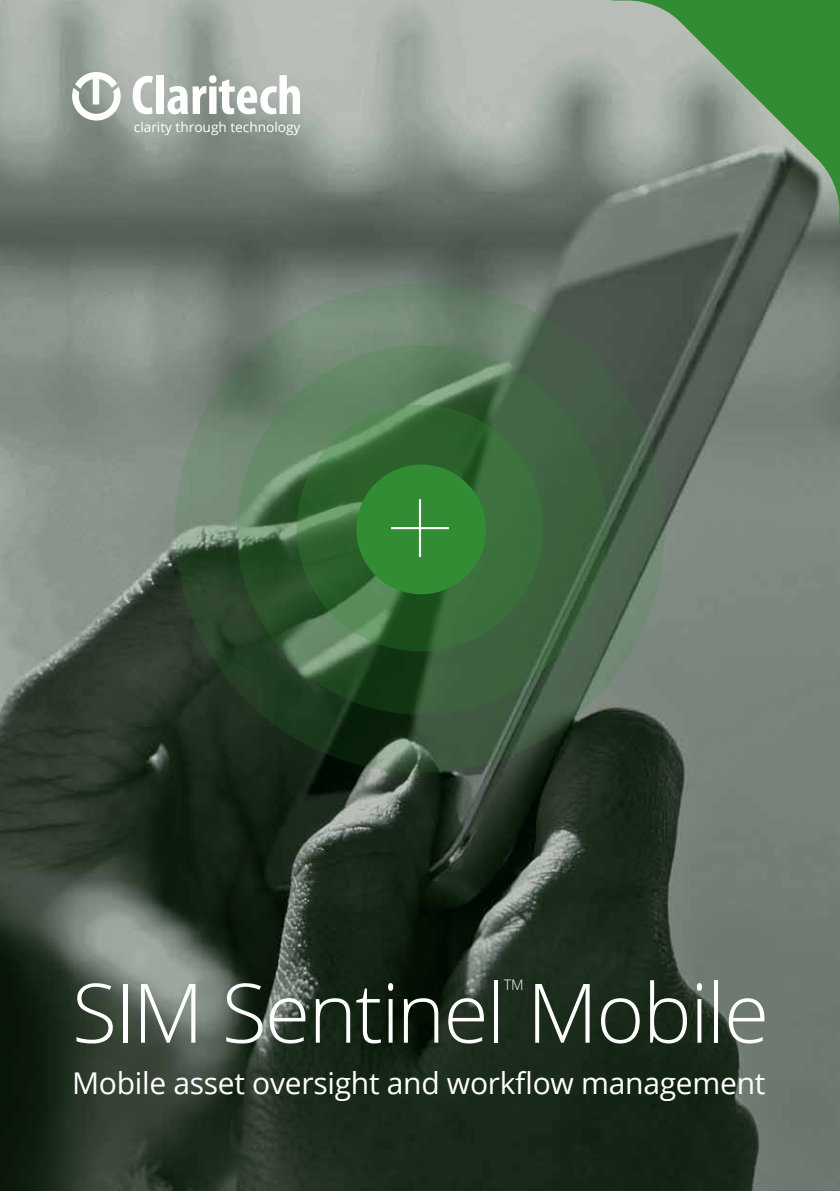
<style>
.page{position:relative;width:840px;height:1191px;background:#fff}
.page>*{position:absolute;margin:0;border:0;box-sizing:border-box;transform-origin:0 0}
.t1{font:300 82.2px "Open Sans";letter-spacing:-.02em;color:#fff}
.t2{font:30px "Open Sans";letter-spacing:-.01em;color:#fff}
.t3{font:300 14.6px "Open Sans";color:#fff}
.t4{font:13.6px "Open Sans";color:#fff}
</style>
<div class="page">
<img style="left:0;top:0;width:839px;height:1191px">
<svg style="left:175px;top:283px;width:489px;height:489px;background:#4e6650"></svg>
<svg style="left:237px;top:345px;width:369px;height:370px;background:#466a48"></svg>
<svg style="left:296px;top:405px;width:247px;height:246px;background:#386c39"></svg>
<div style="left:356px;top:464px;width:130px;height:130px;background:#328c33;border-radius:50%"></div>
<hr style="left:418px;top:499px;width:3px;height:58px;background:#fff">
<hr style="left:391px;top:527px;width:57px;height:2px;background:#fff">
<svg style="left:611px;top:0;width:228px;height:225px;background:#729474"></svg>
<svg style="left:133px;top:76px;width:20px;height:38px"></svg>
<div style="left:156px;top:75px;width:8px;height:39px;background:#fff"></div>
<svg style="left:167px;top:75px;width:133px;height:39px"></svg>
<svg style="left:72px;top:72px;width:49px;height:49px"></svg>
<p class="t4" style="left:134px;top:118px;width:168px">clarity through technology</p>
<p class="t3" style="left:503px;top:974px;width:21px">TM</p>
<h1 class="t1" style="left:72px;top:956px;width:698px">SIM Sentinel Mobile</h1>
<p class="t2" style="left:72px;top:1062px;width:694px">Mobile asset oversight and workflow management</p>
</div>
